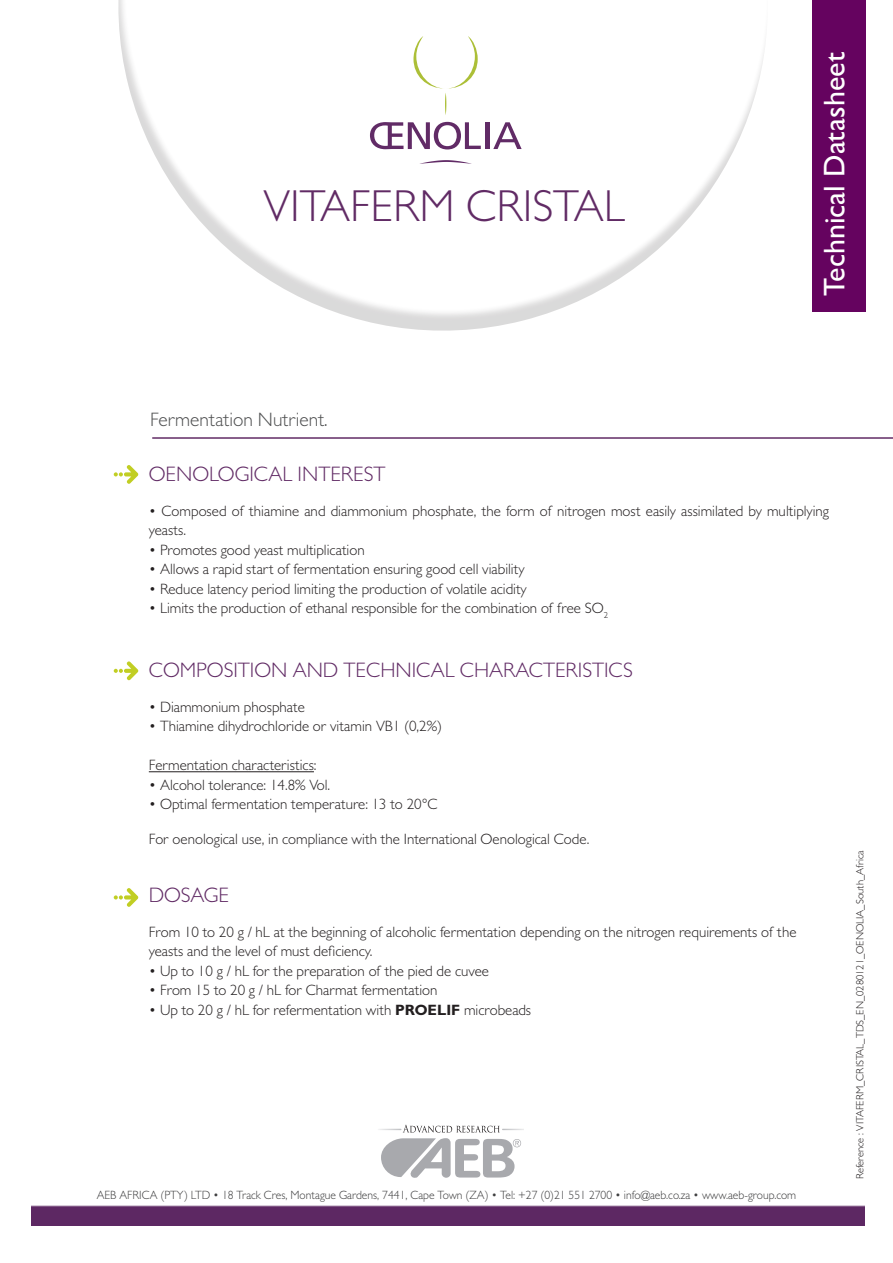
<style>
.page{position:relative;width:893px;height:1263px;background:#fff}
.page>*{position:absolute;margin:0;border:0;box-sizing:border-box;transform-origin:0 0}
.t1{font:300 45px "Gill Sans MT Std";color:#612b65}
.t2{font:500 30px "Gill Sans MT Std";color:#fff}
.t3{font:300 21px "Gill Sans MT Std";color:#612b65}
.t4{font:300 19.5px "Gill Sans MT Std";color:#4e4f50}
.t5{font:300 15px/19.5px "Gill Sans MT Std";color:#231f20}
.t6{font:300 12px "Gill Sans MT Std";color:#3e3e3f}
.t7{font:300 10.5px "Gill Sans MT Std";color:#231f20}
.s1{font-weight:700}
</style>
<div class="page">
<svg style="left:118px;top:0;width:720px;height:331px"></svg>
<div style="left:812px;top:0;width:53px;height:311px;background:#65035f"></div>
<svg style="left:114px;top:465px;width:24px;height:19px"></svg>
<hr style="left:149px;top:771px;width:165px;height:1px;background:#231f20">
<img style="left:31px;top:1205px;width:834px;height:20px">
<hr style="left:152px;top:437px;width:741px;height:2px;background:#612b65">
<svg style="left:370px;top:122px;width:111px;height:27px"></svg>
<hr style="left:485px;top:122px;width:4px;height:27px;background:#612b66">
<svg style="left:493px;top:122px;width:29px;height:27px"></svg>
<svg style="left:413px;top:36px;width:65px;height:79px"></svg>
<svg style="left:419px;top:160px;width:53px;height:4px"></svg>
<svg style="left:379px;top:1124px;width:145px;height:54px"></svg>
<svg style="left:114px;top:661px;width:24px;height:19px"></svg>
<svg style="left:114px;top:888px;width:24px;height:19px"></svg>
<h1 class="t1" style="left:263px;top:178px;width:363px">VITAFERM CRISTAL</h1>
<h2 class="t2" style="left:817px;top:296px;width:246px;rotate:-90deg">Technical Datasheet</h2>
<h3 class="t4" style="left:150px;top:407px;width:179px">Fermentation Nutrient.</h3>
<h3 class="t3" style="left:149px;top:461px;width:238px">OENOLOGICAL INTEREST</h3>
<p class="t5" style="left:149px;top:500px;width:682px">• Composed of thiamine and diammonium phosphate, the form of nitrogen most easily assimilated by multiplying yeasts.</p>
<p class="t5" style="left:149px;top:539px;width:217px">• Promotes good yeast multiplication</p>
<p class="t5" style="left:149px;top:559px;width:377px">• Allows a rapid start of fermentation ensuring good cell viability</p>
<p class="t5" style="left:149px;top:578px;width:379px">• Reduce latency period limiting the production of volatile acidity</p>
<p class="t5" style="left:149px;top:598px;width:461px">• Limits the production of ethanal responsible for the combination of free SO<sub>2</sub></p>
<h3 class="t3" style="left:149px;top:657px;width:485px">COMPOSITION AND TECHNICAL CHARACTERISTICS</h3>
<p class="t5" style="left:149px;top:697px;width:157px">• Diammonium phosphate</p>
<p class="t5" style="left:149px;top:716px;width:295px">• Thiamine dihydrochloride or vitamin VB1 (0,2%)</p>
<p class="t5" style="left:149px;top:755px;width:169px">Fermentation characteristics:</p>
<p class="t5" style="left:149px;top:775px;width:183px">• Alcohol tolerance: 14.8% Vol.</p>
<p class="t5" style="left:149px;top:794px;width:290px">• Optimal fermentation temperature: 13 to 20°C</p>
<p class="t5" style="left:149px;top:829px;width:442px">For oenological use, in compliance with the International Oenological Code.</p>
<h3 class="t3" style="left:149px;top:882px;width:82px">DOSAGE</h3>
<p class="t5" style="left:149px;top:922px;width:649px">From 10 to 20 g / hL at the beginning of alcoholic fermentation depending on the nitrogen requirements of the yeasts and the level of must deficiency.</p>
<p class="t5" style="left:149px;top:961px;width:342px">• Up to 10 g / hL for the preparation of the pied de cuvee</p>
<p class="t5" style="left:149px;top:980px;width:290px">• From 15 to 20 g / hL for Charmat fermentation</p>
<p class="t5" style="left:149px;top:1000px;width:384px">• Up to 20 g / hL for refermentation with <span class="s1">PROELIF</span> microbeads</p>
<p class="t6" style="left:97px;top:1187px;width:701px">AEB AFRICA (PTY) LTD • 18 Track Cres, Montague Gardens, 7441, Cape Town (ZA) • Tel: +27 (0)21 551 2700 • info@aeb.co.za • www.aeb-group.com</p>
<p class="t7" style="left:854px;top:1179px;width:330px;rotate:-90deg">Reference : VITAFERM_CRISTAL_TDS_EN_0280121_OENOLIA_South_Africa</p>
</div>
